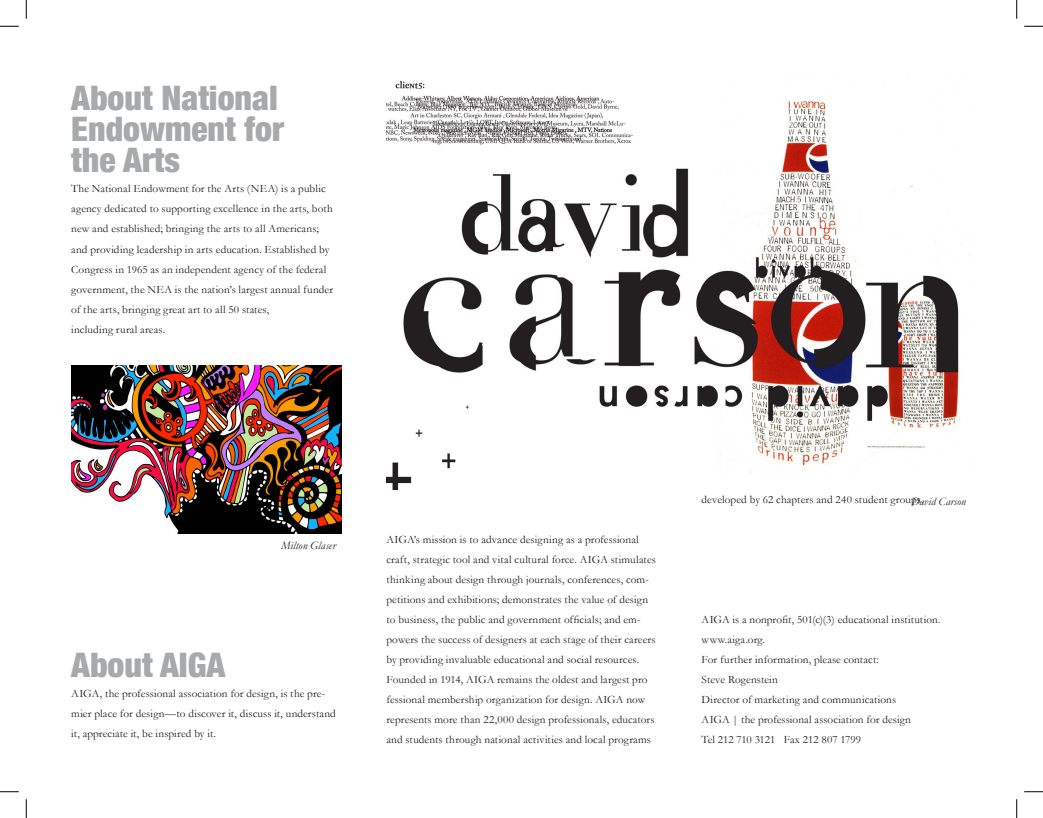
<style>
.page{position:relative;width:1043px;height:818px;background:#fff}
.page>*{position:absolute;margin:0;border:0;box-sizing:border-box;transform-origin:0 0}
.t1{font:900 condensed 33.75px "Helvetica Neue";color:#a8a9ad}
.t2{font:11.25px/20px "Garamond";letter-spacing:.01em;color:#231f20}
.t3{font:italic 11.25px "Garamond";letter-spacing:.01em;color:#231f20}
</style>
<div class="page">
<img style="left:71px;top:366px;width:270px;height:168px">
<img style="left:386px;top:80px;width:573px;height:409px">
<svg style="left:0;top:25px;width:19px;height:2px"></svg>
<svg style="left:1024px;top:25px;width:18px;height:2px"></svg>
<svg style="left:0;top:791px;width:19px;height:1px"></svg>
<svg style="left:1024px;top:791px;width:18px;height:1px"></svg>
<svg style="left:25px;top:0;width:2px;height:19px"></svg>
<svg style="left:25px;top:799px;width:2px;height:19px"></svg>
<svg style="left:1016px;top:0;width:1px;height:19px"></svg>
<svg style="left:1016px;top:799px;width:1px;height:19px"></svg>
<p class="t1" style="left:71px;top:77px;width:208px">About National</p>
<p class="t1" style="left:71px;top:108px;width:214px">Endowment for</p>
<p class="t1" style="left:71px;top:140px;width:110px">the Arts</p>
<p class="t2" style="left:71px;top:179px;width:263px">The National Endowment for the Arts (NEA) is a public agency dedicated to supporting excellence in the arts, both new and established; bringing the arts to all Americans; and providing leadership in arts education. Established by Congress in 1965 as an independent agency of the federal government, the NEA is the nation’s largest annual funder of the arts, bringing great art to all 50 states,</p>
<p class="t2" style="left:71px;top:319px;width:95px">including rural areas.</p>
<p class="t3" style="left:281px;top:538px;width:56px">Milton Glaser</p>
<p class="t1" style="left:71px;top:643px;width:155px">About AIGA</p>
<p class="t2" style="left:71px;top:682px;width:266px">AIGA, the professional association for design, is the pre&shy;mier place for design—to discover it, discuss it, understand it, appreciate it, be inspired by it.</p>
<p class="t2" style="left:386px;top:529px;width:271px">AIGA’s mission is to advance designing as a professional craft, strategic tool and vital cultural force. AIGA stimulates thinking about design through journals, conferences, com&shy;petitions and exhibitions; demonstrates the value of design to business, the public and government officials; and em&shy;powers the success of designers at each stage of their careers by providing invaluable educational and social resources.</p>
<p class="t2" style="left:386px;top:669px;width:263px">Founded in 1914, AIGA remains the oldest and largest pro</p>
<p class="t2" style="left:386px;top:689px;width:269px">fessional membership organization for design. AIGA now represents more than 22,000 design professionals, educators and students through national activities and local programs</p>
<p class="t2" style="left:701px;top:489px;width:223px">developed by 62 chapters and 240 student groups.</p>
<p class="t3" style="left:911px;top:494px;width:56px">David Carson</p>
<p class="t2" style="left:701px;top:609px;width:240px">AIGA is a nonprofit, 501(c)(3) educational institution.</p>
<p class="t2" style="left:701px;top:629px;width:65px">www.aiga.org.</p>
<p class="t2" style="left:701px;top:649px;width:179px">For further information, please contact:</p>
<p class="t2" style="left:701px;top:669px;width:78px">Steve Rogenstein</p>
<p class="t2" style="left:701px;top:689px;width:196px">Director of marketing and communications</p>
<p class="t2" style="left:701px;top:709px;width:211px">AIGA | the professional association for design</p>
<p class="t2" style="left:701px;top:729px;width:161px">Tel 212 710 3121 Fax 212 807 1799</p>
</div>
